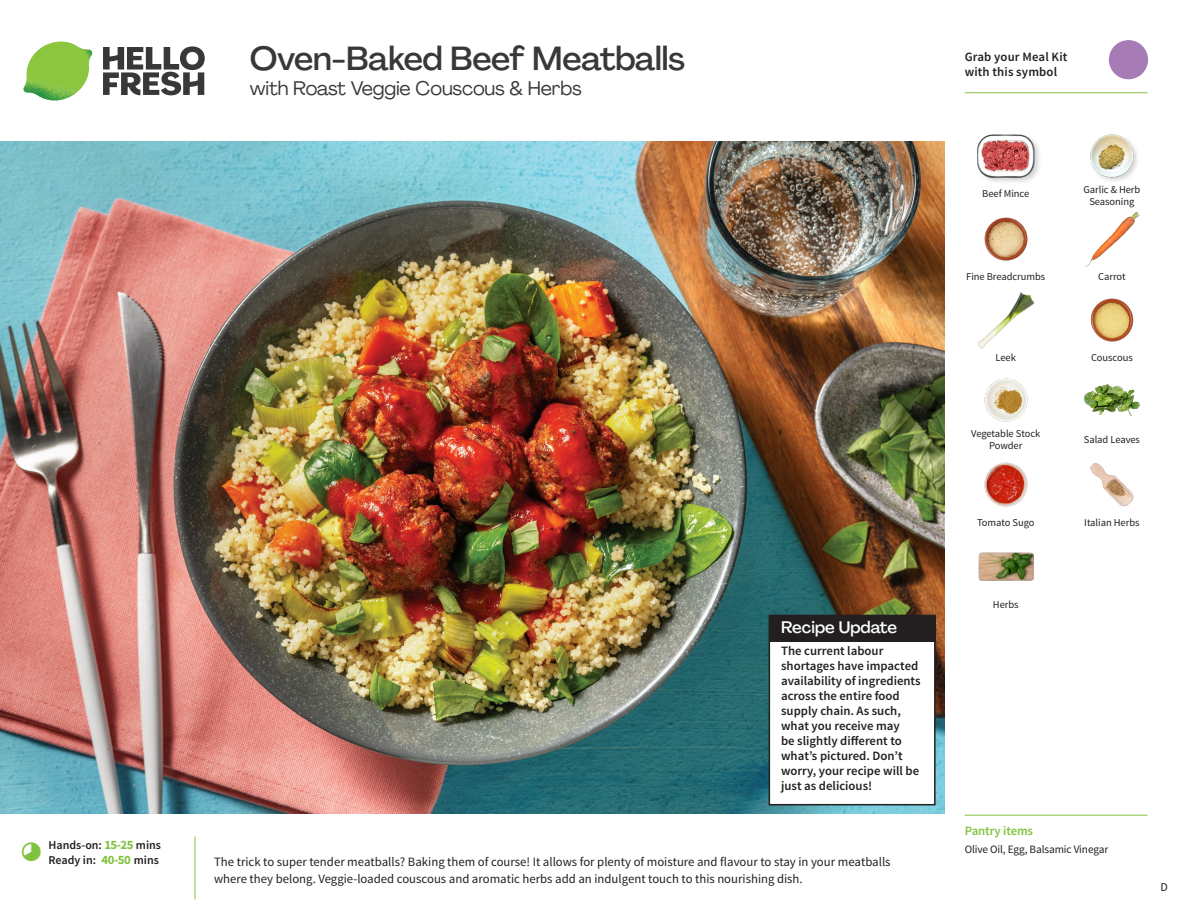
<style>
.page{position:relative;width:1188px;height:918px;background:#fff}
.page>*{position:absolute;margin:0;border:0;box-sizing:border-box;transform-origin:0 0}
._15_Titel_UK{font:500 33px "Agrandir";letter-spacing:-.01em;color:#383839}
._15_Titel_UK-2{font:19.5px "Agrandir";letter-spacing:-.01em;color:#383839}
.Steps_Text_AU{font:500 16.5px "Agrandir";color:#fff}
.Steps_Text_AU-2{font:600 12.75px/15px "Source Sans Pro";color:#231f20}
.Step_6_Text_AU{font:12.75px/16.5px "Source Sans Pro";color:#231f20}
._04_Headers_Front{font:600 12.75px "Source Sans Pro";letter-spacing:-.01em;color:#81c340}
._04_Intro{font:600 12px "Source Sans Pro";color:#231f20}
.t1{font:12px "Source Sans Pro";color:#231f20}
._05_Pantry{font:11.25px "Source Sans Pro";letter-spacing:-.01em;color:#231f20}
._18_FRONT_ingredient{font:10.5px/12px "Source Sans Pro";letter-spacing:-.005em;color:#231f20;text-align:center}
.s1{font-weight:700;font-size:12.75px;color:#81c340}
</style>
<div class="page">
<svg style="left:103px;top:46px;width:102px;height:49px"></svg>
<img style="left:23px;top:42px;width:69px;height:59px">
<img style="left:0;top:142px;width:945px;height:672px">
<div style="left:769px;top:615px;width:166px;height:190px;background:#fff"></div>
<div style="left:769px;top:615px;width:167px;height:190px;border:2px solid #231f20"></div>
<div style="left:769px;top:615px;width:167px;height:26px;background:#231f20"></div>
<img style="left:1090px;top:298px;width:44px;height:44px">
<img style="left:1083px;top:384px;width:58px;height:33px">
<img style="left:984px;top:378px;width:44px;height:44px">
<img style="left:984px;top:462px;width:44px;height:45px">
<img style="left:978px;top:552px;width:56px;height:29px">
<img style="left:978px;top:292px;width:56px;height:57px">
<img style="left:984px;top:217px;width:44px;height:44px">
<img style="left:1085px;top:211px;width:55px;height:56px">
<div style="left:976px;top:133px;width:66px;height:52px;background:#231f20;opacity:.2"></div>
<img style="left:977px;top:133px;width:57px;height:52px">
<img style="left:1090px;top:134px;width:47px;height:47px">
<img style="left:1090px;top:463px;width:44px;height:44px">
<hr style="left:965px;top:815px;width:183px;height:1px;background:#81c340">
<svg style="left:1091px;top:40px;width:57px;height:54px"></svg>
<hr style="left:965px;top:92px;width:183px;height:1px;background:#81c340">
<p class="_04_Intro" style="left:48px;top:837px;width:114px">Hands-on: <span class="s1">15-25</span> mins</p>
<p class="_04_Intro" style="left:48px;top:852px;width:112px">Ready in: <span class="s1">40-50</span> mins</p>
<p class="_15_Titel_UK" style="left:250px;top:38px;width:437px">Oven-Baked Beef Meatballs</p>
<p class="_15_Titel_UK-2" style="left:250px;top:76px;width:333px">with Roast Veggie Couscous &amp; Herbs</p>
<p class="Steps_Text_AU" style="left:781px;top:617px;width:117px">Recipe Update</p>
<p class="Steps_Text_AU-2" style="left:781px;top:644px;width:141px">The current labour shortages have impacted availability of ingredients across the entire food supply chain. As such, what you receive may<br>be slightly different to what’s pictured. Don’t worry, your recipe will be just as delicious!</p>
<p class="Step_6_Text_AU" style="left:214px;top:854px;width:678px">The trick to super tender meatballs? Baking them of course! It allows for plenty of moisture and flavour to stay in your meatballs where they belong. Veggie-loaded couscous and aromatic herbs add an indulgent touch to this nourishing dish.</p>
<p class="Steps_Text_AU-2" style="left:965px;top:50px;width:104px">Grab your Meal Kit with this symbol</p>
<p class="_18_FRONT_ingredient" style="left:982px;top:188px;width:48px">Beef Mince</p>
<p class="_18_FRONT_ingredient" style="left:966px;top:271px;width:81px">Fine Breadcrumbs</p>
<p class="_18_FRONT_ingredient" style="left:1083px;top:183px;width:58px">Garlic &amp; Herb<br>Seasoning</p>
<p class="_18_FRONT_ingredient" style="left:1098px;top:271px;width:29px">Carrot</p>
<p class="_18_FRONT_ingredient" style="left:996px;top:352px;width:22px">Leek</p>
<p class="_18_FRONT_ingredient" style="left:1091px;top:352px;width:43px">Couscous</p>
<p class="_18_FRONT_ingredient" style="left:971px;top:427px;width:71px">Vegetable Stock<br>Powder</p>
<p class="_18_FRONT_ingredient" style="left:1084px;top:433px;width:58px">Salad Leaves</p>
<p class="_18_FRONT_ingredient" style="left:977px;top:516px;width:59px">Tomato Sugo</p>
<p class="_18_FRONT_ingredient" style="left:1084px;top:516px;width:57px">Italian Herbs</p>
<p class="_18_FRONT_ingredient" style="left:993px;top:598px;width:27px">Herbs</p>
<p class="_04_Headers_Front" style="left:965px;top:822px;width:70px">Pantry items</p>
<p class="_05_Pantry" style="left:965px;top:842px;width:145px">Olive Oil, Egg, Balsamic Vinegar</p>
<p class="t1" style="left:1160px;top:879px;width:9px">D</p>
</div>
